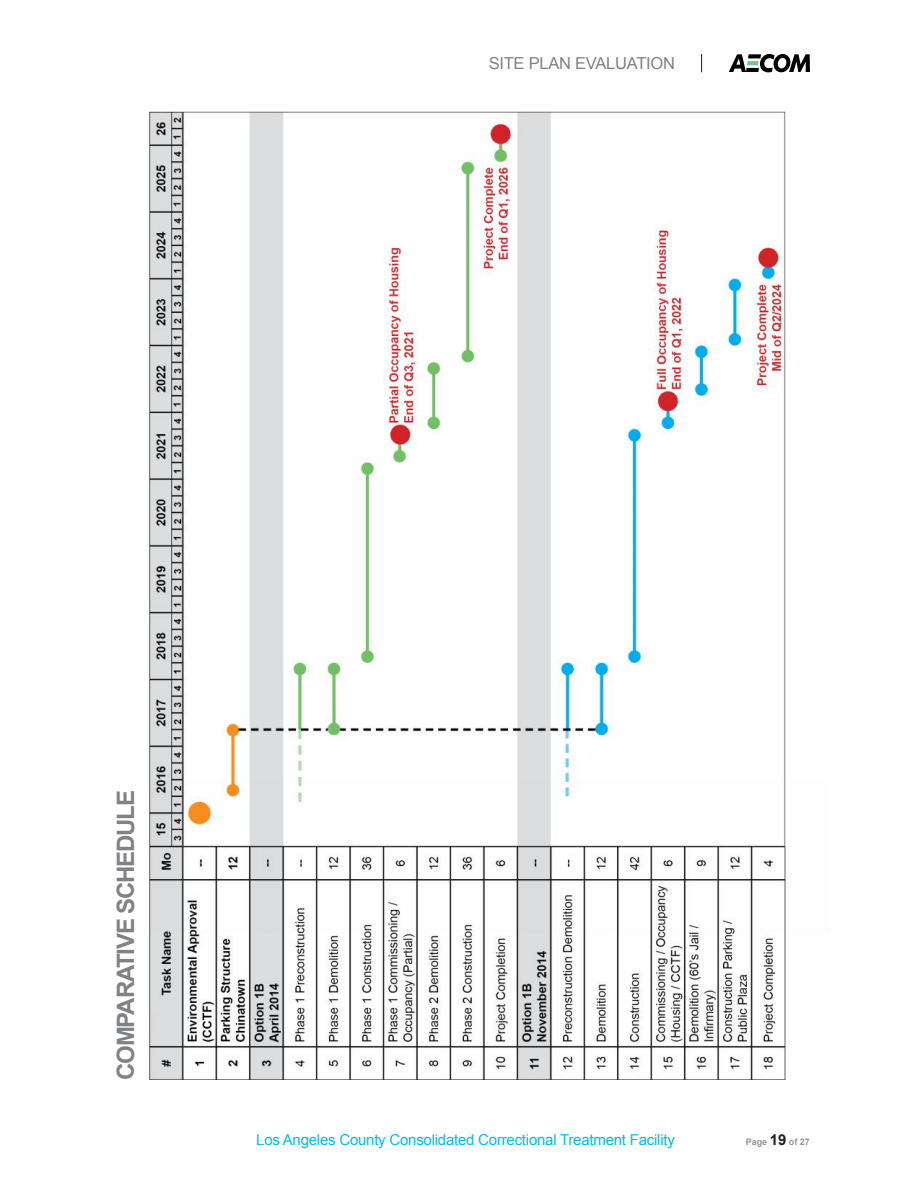
<style>
.page{position:relative;width:918px;height:1188px;background:#fff}
.page>*{position:absolute;margin:0;border:0;box-sizing:border-box;transform-origin:0 0}
.t1{font:700 24px "Arial";letter-spacing:-.05em;color:#808285}
.t2{font:16.5px "Arial";letter-spacing:-.015em;color:#808285}
.t3{font:15px "Arial";letter-spacing:-.015em;color:#02bce8}
.t4{font:700 9px "Arial";color:#939598}
.s1{font-size:15px;color:#231f20}
</style>
<div class="page">
<svg style="left:729px;top:54px;width:81px;height:19px"></svg>
<svg style="left:701px;top:54px;width:1px;height:18px"></svg>
<img style="left:149px;top:111px;width:639px;height:969px">
<p class="t2" style="left:489px;top:52px;width:188px">SITE PLAN EVALUATION</p>
<h1 class="t1" style="left:110px;top:1080px;width:291px;rotate:-90deg">COMPARATIVE SCHEDULE</h1>
<p class="t3" style="left:256px;top:1130px;width:420px">Los Angeles County Consolidated Correctional Treatment Facility</p>
<p class="t4" style="left:746px;top:1136px;width:66px">Page <span class="s1">19</span> of 27</p>
</div>
